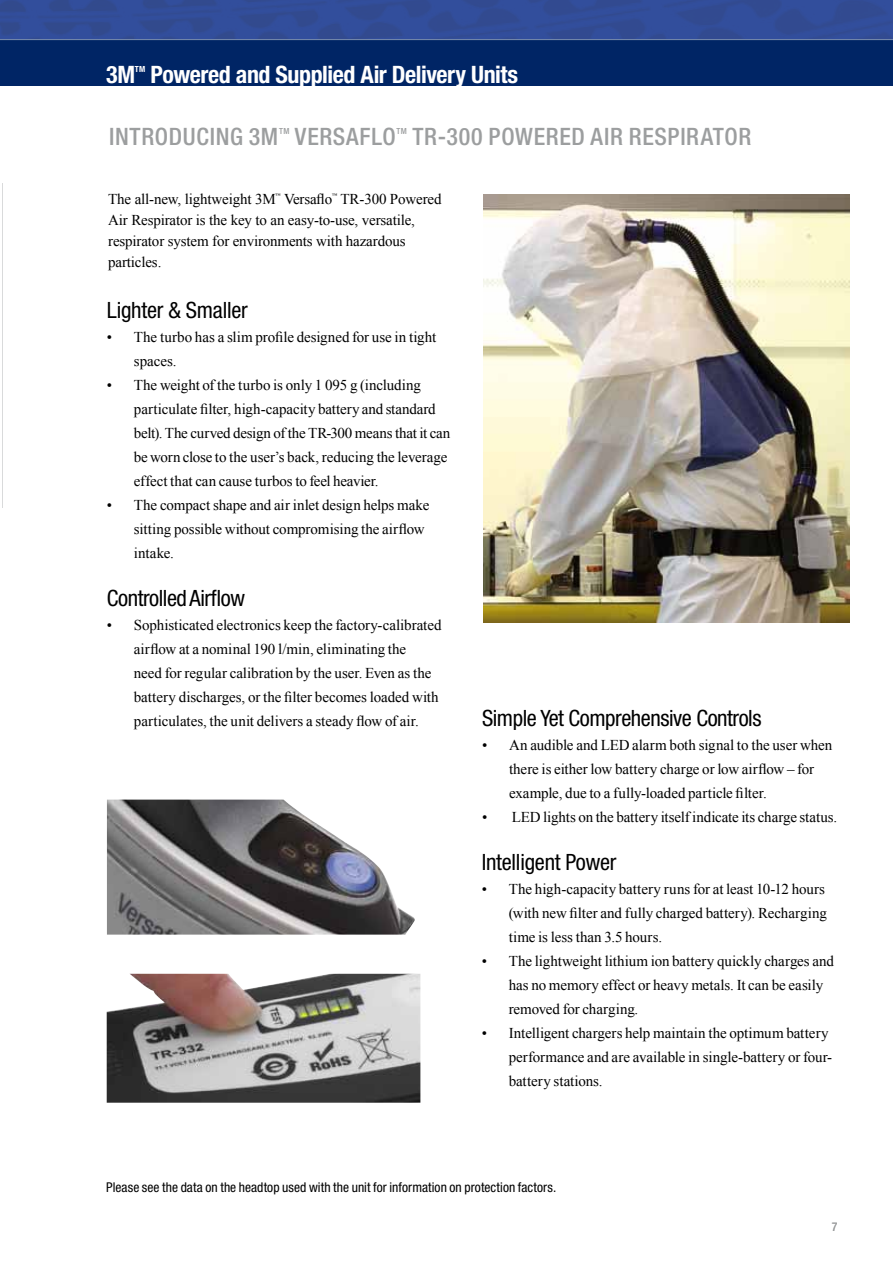
<style>
.page{position:relative;width:893px;height:1263px;background:#fff}
.page>*{position:absolute;margin:0;border:0;box-sizing:border-box;transform-origin:0 0}
.t1{font:500 condensed 24px "Helvetica Neue LT";letter-spacing:.03em;color:#9c9e9f}
.t2{font:700 condensed 24px "Helvetica Neue";letter-spacing:-.02em;color:#fff}
.t3{font:condensed 22.5px "Helvetica Neue";letter-spacing:-.02em;color:#000}
.t4{font:15px/24px "Times New Roman";letter-spacing:-.01em;color:#000}
.t5{font:condensed 13.5px "Helvetica Neue";letter-spacing:.005em;color:#000}
.t6{font:condensed 12px "Helvetica Neue";color:#9c9e9f}
.t7{font:500 condensed 8.4px "Helvetica Neue LT";color:#9c9e9f}
.t8{font:700 condensed 8.4px "Helvetica Neue";color:#fff}
.t9{font:5.25px "Times New Roman";color:#000}
</style>
<div class="page">
<div style="left:0;top:39px;width:893px;height:47px;background:#002565"></div>
<div style="left:0;top:0;width:893px;height:39px;background:#324d99"></div>
<hr style="left:0;top:39px;width:893px;height:1px;background:#fff">
<hr style="left:2px;top:184px;width:1px;height:324px;background:#d9dadb">
<img style="left:107px;top:800px;width:308px;height:135px">
<img style="left:483px;top:194px;width:366px;height:428px">
<img style="left:107px;top:974px;width:313px;height:129px">
<h1 class="t2" style="left:106px;top:60px;width:30px">3M</h1>
<p class="t8" style="left:135px;top:64px;width:12px">TM</p>
<h1 class="t2" style="left:151px;top:60px;width:369px">Powered and Supplied Air Delivery Units</h1>
<h1 class="t1" style="left:109px;top:122px;width:171px">INTRODUCING 3M</h1>
<p class="t7" style="left:279px;top:126px;width:12px">TM</p>
<h1 class="t1" style="left:295px;top:122px;width:103px">VERSAFLO</h1>
<p class="t7" style="left:397px;top:126px;width:12px">TM</p>
<h1 class="t1" style="left:412px;top:122px;width:335px">TR-300 POWERED AIR RESPIRATOR</h1>
<p class="t4" style="left:108px;top:186px;width:169px">The all-new, lightweight 3M</p>
<p class="t9" style="left:276px;top:192px;width:7px">™</p>
<p class="t4" style="left:284px;top:186px;width:50px">Versaflo</p>
<p class="t9" style="left:332px;top:192px;width:7px">™</p>
<p class="t4" style="left:108px;top:188px;width:335px;line-height:21px;text-indent:232px">TR-300 Powered Air Respirator is the key to an easy-to-use, versatile, respirator system for environments with hazardous particles.</p>
<h2 class="t3" style="left:107px;top:297px;width:142px">Lighter &amp; Smaller</h2>
<p class="t4" style="left:134px;top:325px;width:304px;text-indent:-27px">• The turbo has a slim profile designed for use in tight spaces.</p>
<p class="t4" style="left:134px;top:373px;width:318px;text-indent:-27px">• The weight of the turbo is only 1 095 g (including particulate filter, high-capacity battery and standard belt). The curved design of the TR-300 means that it can be worn close to the user’s back, reducing the leverage effect that can cause turbos to feel heavier.</p>
<p class="t4" style="left:134px;top:493px;width:297px;text-indent:-27px">• The compact shape and air inlet design helps make sitting possible without compromising the airflow intake.</p>
<h2 class="t3" style="left:107px;top:585px;width:140px">Controlled Airflow</h2>
<p class="t4" style="left:134px;top:613px;width:309px;text-indent:-27px">• Sophisticated electronics keep the factory-calibrated airflow at a nominal 190 l/min, eliminating the<br>need for regular calibration by the user. Even as the battery discharges, or the filter becomes loaded with particulates, the unit delivers a steady flow of air.</p>
<h2 class="t3" style="left:482px;top:705px;width:281px">Simple Yet Comprehensive Controls</h2>
<p class="t4" style="left:509px;top:733px;width:325px;text-indent:-27px">• An audible and LED alarm both signal to the user when there is either low battery charge or low airflow – for example, due to a fully-loaded particle filter.</p>
<p class="t4" style="left:482px;top:805px;width:357px">• LED lights on the battery itself indicate its charge status.</p>
<h2 class="t3" style="left:482px;top:849px;width:136px">Intelligent Power</h2>
<p class="t4" style="left:509px;top:877px;width:320px;text-align:justify;text-indent:-27px">• The high-capacity battery runs for at least 10-12 hours (with new filter and fully charged battery). Recharging time is less than 3.5 hours.</p>
<p class="t4" style="left:509px;top:949px;width:327px;text-indent:-27px">• The lightweight lithium ion battery quickly charges and has no memory effect or heavy metals. It can be easily removed for charging.</p>
<p class="t4" style="left:509px;top:1021px;width:325px;text-indent:-27px">• Intelligent chargers help maintain the optimum battery performance and are available in single-battery or four&shy;battery stations.</p>
<p class="t5" style="left:106px;top:1179px;width:452px">Please see the data on the headtop used with the unit for information on protection factors.</p>
<p class="t6" style="left:832px;top:1220px;width:7px">7</p>
</div>
